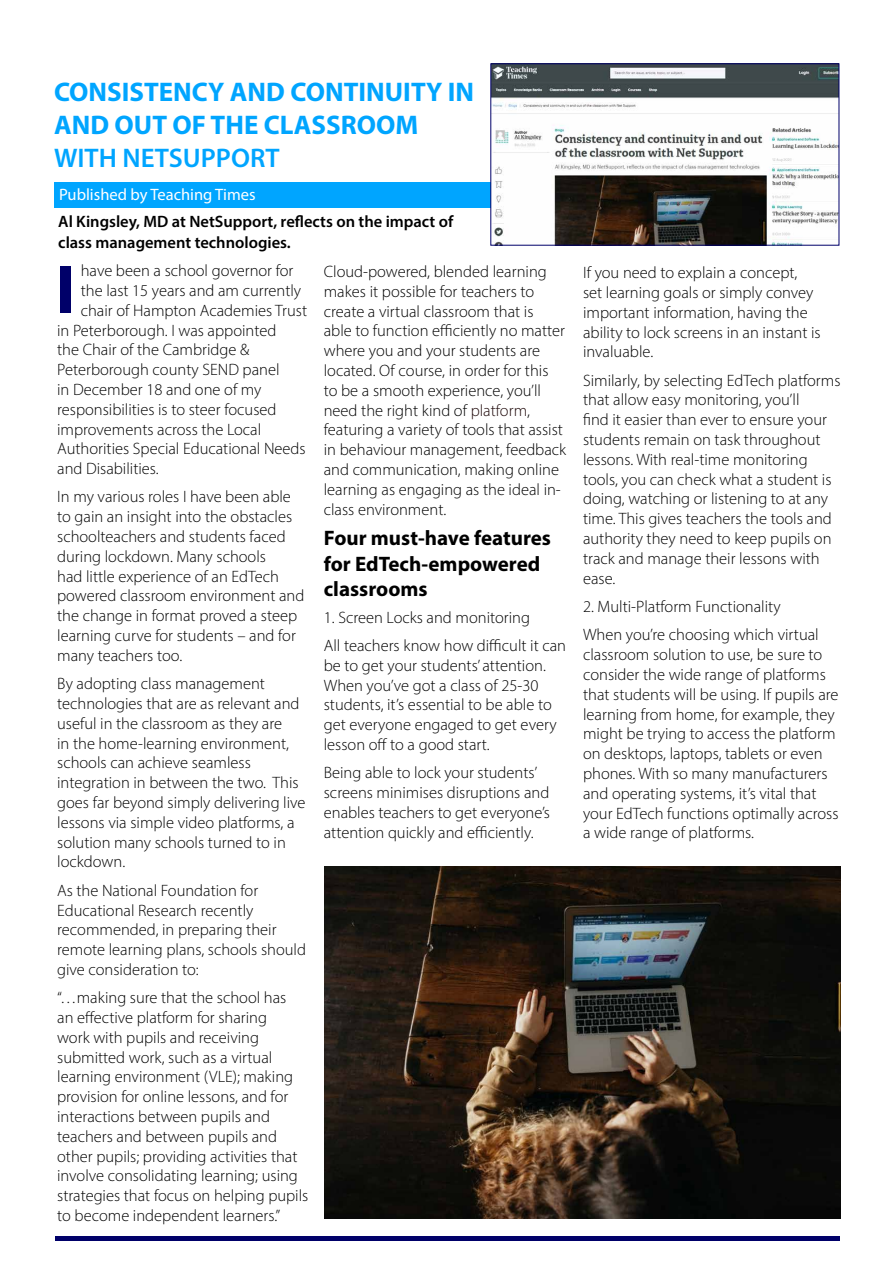
<style>
.page{position:relative;width:893px;height:1263px;background:#fff}
.page>*{position:absolute;margin:0;border:0;box-sizing:border-box;transform-origin:0 0}
.t1{font:700 69px "Myriad Pro";color:#000069}
.t2{font:700 27px/33px "Myriad Pro";color:#00a5ff}
.t3{font:600 27px "Myriad Pro";color:#00a5ff}
.t4{font:700 21px/25.2px "Myriad Pro";color:#000}
.t5{font:300 16.5px/19.8px "Myriad Pro";color:#000}
.t6{font:600 16.5px/20.5px "Myriad Pro";color:#000}
.t7{font:16.5px "Myriad Pro";color:#fff}
.s1{color:#1f090a}
</style>
<div class="page">
<hr style="left:55px;top:1236px;width:785px;height:4px;background:#000069">
<div style="left:54px;top:182px;width:785px;height:25px;background:#00a5ff"></div>
<img style="left:492px;top:65px;width:345px;height:179px">
<div style="left:490px;top:63px;width:349px;height:183px;border:1px solid #000069"></div>
<img style="left:324px;top:866px;width:516px;height:352px">
<h2 class="t2" style="left:54px;top:75px;width:422px">CONSISTENCY AND CONTINUITY IN<br>AND OUT OF THE CLASSROOM</h2>
<h2 class="t3" style="left:54px;top:141px;width:227px">WITH NETSUPPORT</h2>
<p class="t7" style="left:59px;top:184px;width:198px">Published by Teaching Times</p>
<p class="t6" style="left:58px;top:211px;width:397px">Al Kingsley, MD at NetSupport, reflects on the impact of class management technologies.</p>
<h1 class="t1" style="left:55px;top:245px;width:21px">I</h1>
<p class="t5" style="left:81px;top:260px;width:228px">have been a school governor for the last 15 years and am currently chair of Hampton Academies Trust</p>
<p class="t5" style="left:57px;top:320px;width:250px">in Peterborough. I was appointed<br>the Chair of the Cambridge &amp;<br>Peterborough county SEND panel<br>in December 18 and one of my responsibilities is to steer focused improvements across the Local<br>Authorities Special Educational Needs and Disabilities.</p>
<p class="t5" style="left:57px;top:487px;width:249px">In my various roles I have been able to gain an insight into the obstacles schoolteachers and students faced during lockdown. Many schools<br>had little experience of an EdTech powered classroom environment and the change in format proved a steep learning curve for students – and for many teachers too.</p>
<p class="t5" style="left:57px;top:674px;width:250px">By adopting class management technologies that are as relevant and useful in the classroom as they are<br>in the home-learning environment, schools can achieve seamless integration in between the two. This goes far beyond simply delivering live lessons via simple video platforms, a solution many schools turned to in lockdown.</p>
<p class="t5" style="left:57px;top:880px;width:250px">As the National Foundation for<br>Educational Research recently recommended, in preparing their remote learning plans, schools should give consideration to:</p>
<p class="t5" style="left:57px;top:988px;width:253px">“…making sure that the school has<br>an effective platform for sharing<br>work with pupils and receiving submitted work, such as a virtual learning environment (VLE); making provision for online lessons, and for interactions between pupils and teachers and between pupils and other pupils; providing activities that involve consolidating learning; using strategies that focus on helping pupils to become independent learners.”</p>
<p class="t5" style="left:324px;top:261px;width:244px">Cloud-powered, blended learning makes it possible for teachers to create a virtual classroom that is<br>able to function efficiently no matter where you and your students are located. Of course, in order for this to be a smooth experience, you’ll need the right kind of <span class="s1">platform</span>, featuring a variety of tools that assist in behaviour management, feedback and communication, making online learning as engaging as the ideal in&shy;class environment.</p>
<p class="t4" style="left:324px;top:525px;width:229px">Four must-have features for EdTech-empowered classrooms</p>
<p class="t5" style="left:324px;top:603px;width:244px;line-height:28.3px">1. Screen Locks and monitoring<br>All teachers know how difficult it can</p>
<p class="t5" style="left:324px;top:655px;width:234px">be to get your students’ attention.<br>When you’ve got a class of 25-30 students, it’s essential to be able to get everyone engaged to get every lesson off to a good start.</p>
<p class="t5" style="left:324px;top:763px;width:228px">Being able to lock your students’ screens minimises disruptions and enables teachers to get everyone’s attention quickly and efficiently.</p>
<p class="t5" style="left:583px;top:263px;width:239px">If you need to explain a concept, set learning goals or simply convey important information, having the ability to lock screens in an instant is invaluable.</p>
<p class="t5" style="left:583px;top:370px;width:259px">Similarly, by selecting EdTech platforms that allow easy monitoring, you’ll<br>find it easier than ever to ensure your students remain on task throughout lessons. With real-time monitoring tools, you can check what a student is doing, watching or listening to at any time. This gives teachers the tools and authority they need to keep pupils on track and manage their lessons with ease.</p>
<p class="t5" style="left:583px;top:592px;width:237px;line-height:28.3px">2. Multi-Platform Functionality<br>When you’re choosing which virtual</p>
<p class="t5" style="left:583px;top:644px;width:257px">classroom solution to use, be sure to consider the wide range of platforms that students will be using. If pupils are learning from home, for example, they might be trying to access the platform on desktops, laptops, tablets or even phones. With so many manufacturers and operating systems, it’s vital that your EdTech functions optimally across a wide range of platforms.</p>
</div>
